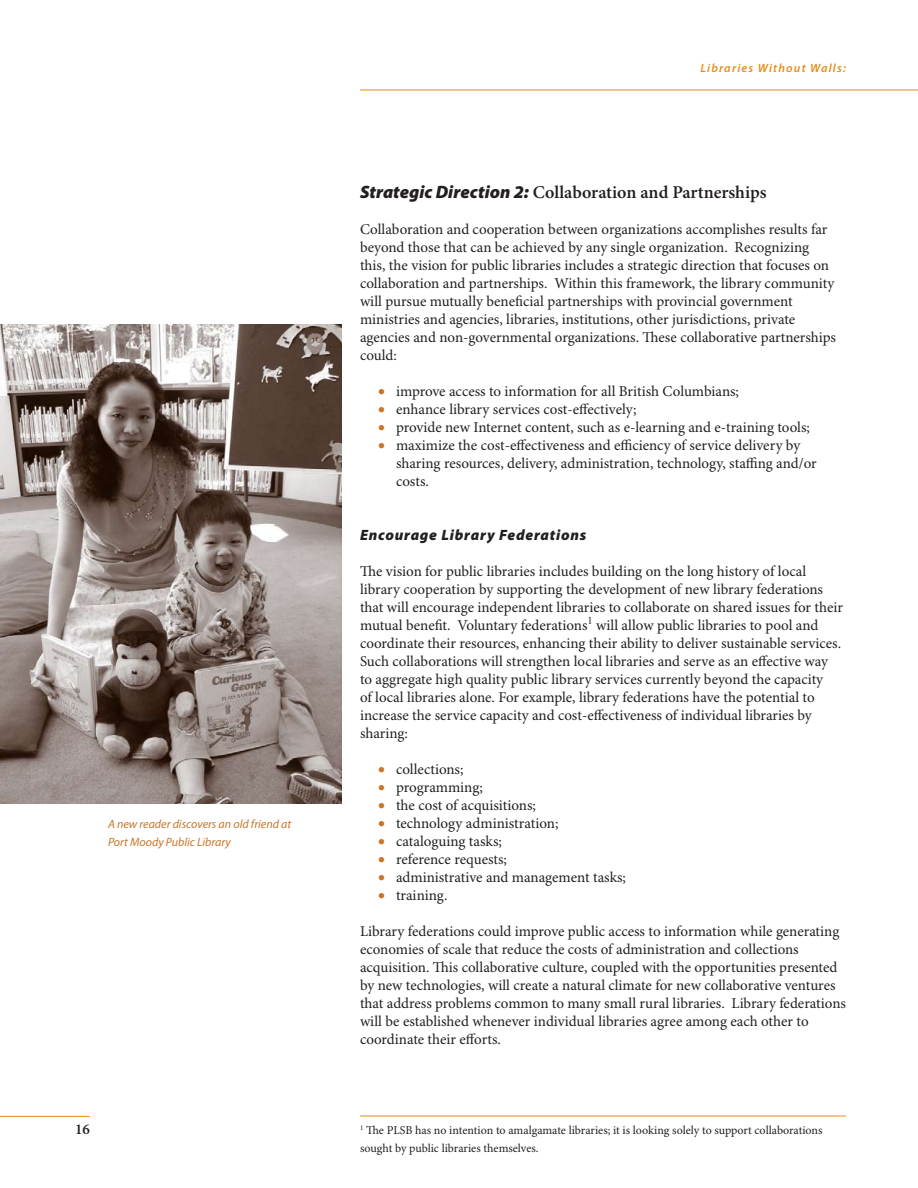
<style>
.page{position:relative;width:918px;height:1188px;background:#fff}
.page>*{position:absolute;margin:0;border:0;box-sizing:border-box;transform-origin:0 0}
.t1{font:600 18px "Minion Pro";color:#231f20}
.Bullets{font:15px/18px "Minion Pro";color:#231f20}
.t2{font:italic 900 15px "Myriad Pro";letter-spacing:.05em;color:#231f20}
.t3{font:600 15px "Minion Pro";color:#231f20}
.t4{font:12px/18px "Minion Pro";letter-spacing:-.005em;color:#231f20}
.t5{font:italic 12px "Myriad Pro";color:#c77629}
.t6{font:italic 600 12px "Myriad Pro";letter-spacing:.1em;color:#e58e1a}
.s1{font-family:"Myriad Pro";font-weight:900;font-style:italic}
.s2{color:#c77629}
</style>
<div class="page">
<hr style="left:0;top:1116px;width:90px;height:1px;background:#e58e1a">
<hr style="left:360px;top:90px;width:558px;height:1px;background:#e58e1a">
<hr style="left:360px;top:1116px;width:486px;height:1px;background:#e58e1a">
<img style="left:0;top:324px;width:342px;height:480px">
<p class="t5" style="left:108px;top:818px;width:185px">A new reader discovers an old friend at</p>
<p class="t5" style="left:108px;top:836px;width:124px">Port Moody Public Library</p>
<p class="t3" style="left:75px;top:1120px;width:16px">16</p>
<p class="t6" style="left:700px;top:61px;width:147px">Libraries Without Walls:</p>
<p class="t1" style="left:360px;top:181px;width:408px"><span class="s1">Strategic Direction 2:</span> Collaboration and Partnerships</p>
<p class="Bullets" style="left:360px;top:221px;width:478px">Collaboration and cooperation between organizations accomplishes results far beyond those that can be achieved by any single organization. Recognizing this, the vision for public libraries includes a strategic direction that focuses on collaboration and partnerships. Within this framework, the library community will pursue mutually beneficial partnerships with provincial government ministries and agencies, libraries, institutions, other jurisdictions, private agencies and non-governmental organizations. These collaborative partnerships could:</p>
<p class="Bullets" style="left:378px;top:383px;width:363px"><span class="s2">•</span> improve access to information for all British Columbians;</p>
<p class="Bullets" style="left:378px;top:401px;width:260px"><span class="s2">•</span> enhance library services cost-effectively;</p>
<p class="Bullets" style="left:378px;top:419px;width:433px"><span class="s2">•</span> provide new Internet content, such as e-learning and e-training tools;</p>
<p class="Bullets" style="left:396px;top:437px;width:422px;text-indent:-18px"><span class="s2">•</span> maximize the cost-effectiveness and efficiency of service delivery by sharing resources, delivery, administration, technology, staffing and/or costs.</p>
<p class="t2" style="left:360px;top:527px;width:228px">Encourage Library Federations</p>
<p class="Bullets" style="left:360px;top:563px;width:485px">The vision for public libraries includes building on the long history of local library cooperation by supporting the development of new library federations that will encourage independent libraries to collaborate on shared issues for their mutual benefit. Voluntary federations<sup>1</sup> will allow public libraries to pool and coordinate their resources, enhancing their ability to deliver sustainable services.<br>Such collaborations will strengthen local libraries and serve as an effective way to aggregate high quality public library services currently beyond the capacity<br>of local libraries alone. For example, library federations have the potential to increase the service capacity and cost-effectiveness of individual libraries by sharing:</p>
<p class="Bullets" style="left:378px;top:761px;width:87px"><span class="s2">•</span> collections;</p>
<p class="Bullets" style="left:378px;top:779px;width:106px"><span class="s2">•</span> programming;</p>
<p class="Bullets" style="left:378px;top:797px;width:159px"><span class="s2">•</span> the cost of acquisitions;</p>
<p class="Bullets" style="left:378px;top:815px;width:182px"><span class="s2">•</span> technology administration;</p>
<p class="Bullets" style="left:378px;top:833px;width:125px"><span class="s2">•</span> cataloguing tasks;</p>
<p class="Bullets" style="left:378px;top:851px;width:130px"><span class="s2">•</span> reference requests;</p>
<p class="Bullets" style="left:378px;top:869px;width:250px"><span class="s2">•</span> administrative and management tasks;</p>
<p class="Bullets" style="left:378px;top:887px;width:71px"><span class="s2">•</span> training.</p>
<p class="Bullets" style="left:360px;top:923px;width:487px">Library federations could improve public access to information while generating economies of scale that reduce the costs of administration and collections acquisition. This collaborative culture, coupled with the opportunities presented by new technologies, will create a natural climate for new collaborative ventures that address problems common to many small rural libraries. Library federations will be established whenever individual libraries agree among each other to coordinate their efforts.</p>
<p class="t4" style="left:360px;top:1122px;width:464px"><sup>1</sup> The PLSB has no intention to amalgamate libraries; it is looking solely to support collaborations sought by public libraries themselves.</p>
</div>
